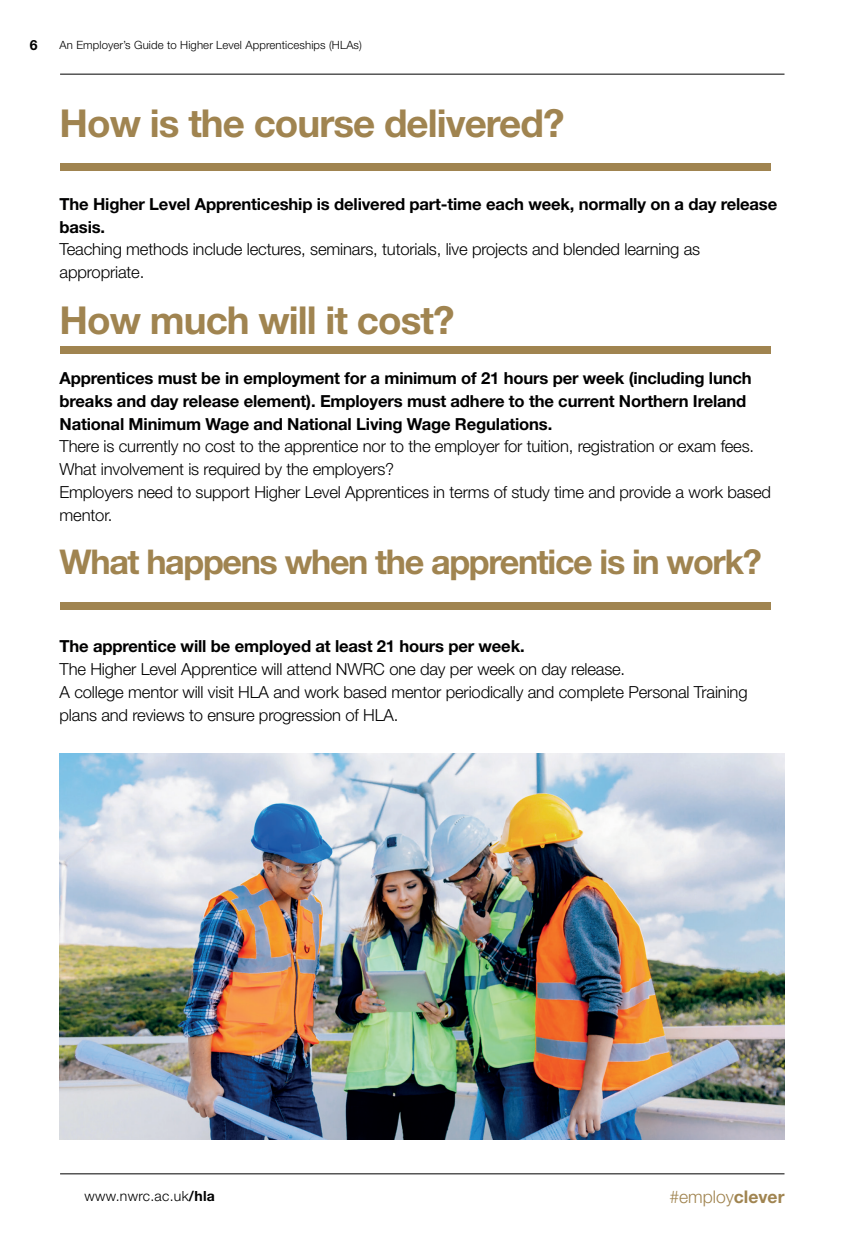
<style>
.page{position:relative;width:859px;height:1241px;background:#fff}
.page>*{position:absolute;margin:0;border:0;box-sizing:border-box;transform-origin:0 0}
.t1{font:700 38.5px "Helvetica Neue LT Std";letter-spacing:-.025em;color:#a08450}
.t2{font:700 34.12px "Helvetica Neue LT Std";letter-spacing:-.04em;color:#a08450}
.t3{font:300 17.5px "Helvetica Neue LT Std";color:#a08450}
.t4{font:300 16.62px/22.8px "Helvetica Neue LT Std";letter-spacing:-.01em;color:#000001}
.t5{font:700 16.62px/22.8px "Helvetica Neue LT Std";letter-spacing:-.01em;color:#000001}
.t6{font:300 14px "Helvetica Neue LT Std";letter-spacing:.02em;color:#000001}
.t7{font:700 14px "Helvetica Neue LT Std";color:#000001}
.t8{font:300 11.38px "Helvetica Neue LT Std";letter-spacing:.01em;color:#000001}
.s1{font-weight:700}
</style>
<div class="page">
<hr style="left:60px;top:1173px;width:724px;height:1px;background:#000001">
<hr style="left:60px;top:74px;width:724px;height:1px;background:#000001">
<img style="left:60px;top:753px;width:724px;height:385px">
<div style="left:60px;top:163px;width:710px;height:8px;background:#a08450"></div>
<div style="left:60px;top:346px;width:710px;height:7px;background:#a08450"></div>
<div style="left:60px;top:602px;width:710px;height:8px;background:#a08450"></div>
<p class="t7" style="left:30px;top:37px;width:9px">6</p>
<p class="t8" style="left:60px;top:38px;width:304px">An Employer’s Guide to Higher Level Apprenticeships (HLAs)</p>
<h1 class="t1" style="left:60px;top:100px;width:506px">How is the course delivered?</h1>
<p class="t5" style="left:60px;top:192px;width:719px">The Higher Level Apprenticeship is delivered part-time each week, normally on a day release basis.</p>
<p class="t4" style="left:60px;top:238px;width:641px">Teaching methods include lectures, seminars, tutorials, live projects and blended learning as appropriate.</p>
<h1 class="t1" style="left:60px;top:296px;width:396px">How much will it cost?</h1>
<p class="t5" style="left:60px;top:366px;width:693px">Apprentices must be in employment for a minimum of 21 hours per week (including lunch breaks and day release element). Employers must adhere to the current Northern Ireland<br>National Minimum Wage and National Living Wage Regulations.</p>
<p class="t4" style="left:60px;top:434px;width:712px">There is currently no cost to the apprentice nor to the employer for tuition, registration or exam fees.<br>What involvement is required by the employers?<br>Employers need to support Higher Level Apprentices in terms of study time and provide a work based mentor.</p>
<h2 class="t2" style="left:60px;top:540px;width:703px">What happens when the apprentice is in work?</h2>
<p class="t5" style="left:60px;top:634px;width:466px">The apprentice will be employed at least 21 hours per week.</p>
<p class="t4" style="left:60px;top:657px;width:689px">The Higher Level Apprentice will attend NWRC one day per week on day release.<br>A college mentor will visit HLA and work based mentor periodically and complete Personal Training plans and reviews to ensure progression of HLA.</p>
<p class="t6" style="left:84px;top:1187px;width:132px">www.nwrc.ac.uk<span class="s1">/hla</span></p>
<p class="t3" style="left:669px;top:1185px;width:117px">#employ<span class="s1">clever</span></p>
</div>
